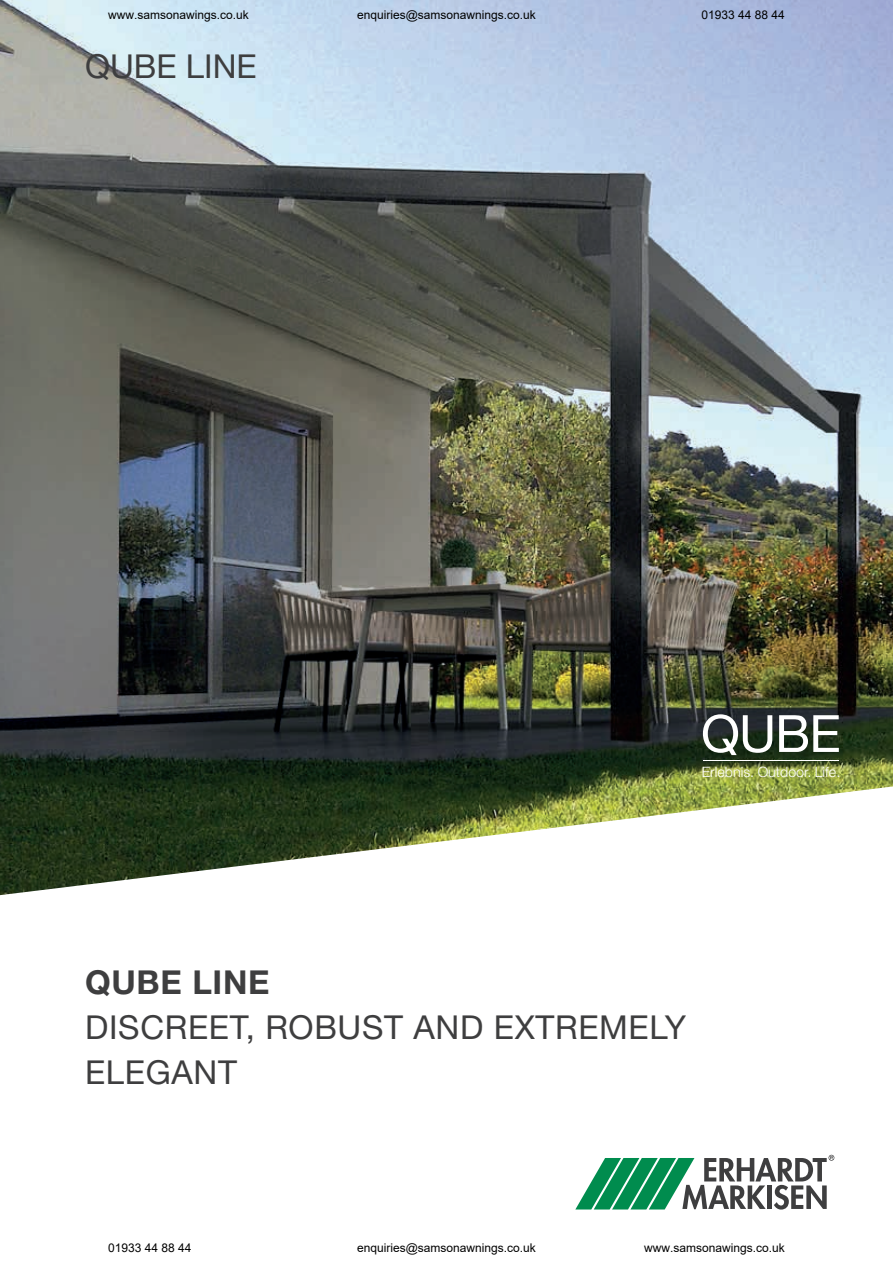
<style>
.page{position:relative;width:893px;height:1263px;background:#fff}
.page>*{position:absolute;margin:0;border:0;box-sizing:border-box;transform-origin:0 0}
.t1{font:33px/45px "Helvetica Neue LT Pro";letter-spacing:.02em;color:#3e3e3f}
.t2{font:33px "Helvetica Neue LT Pro";color:#3e3e3f}
.t3{font:700 33px "Helvetica Neue LT Pro";letter-spacing:.02em;color:#3e3e3f}
.t4{font:300 14.25px "Helvetica Neue LT Pro";color:#fff}
.t5{font:12px "Arial";color:#000}
</style>
<div class="page">
<img style="left:0;top:0;width:893px;height:895px">
<svg style="left:779px;top:715px;width:60px;height:37px"></svg>
<svg style="left:703px;top:714px;width:69px;height:41px"></svg>
<hr style="left:703px;top:760px;width:136px;height:1px;background:#fff">
<svg style="left:575px;top:1155px;width:259px;height:54px"></svg>
<p class="t5" style="left:108px;top:7px;width:142px">www.samsonawings.co.uk</p>
<p class="t5" style="left:357px;top:7px;width:180px">enquiries@samsonawnings.co.uk</p>
<p class="t5" style="left:702px;top:7px;width:85px">01933 44 88 44</p>
<h1 class="t2" style="left:85px;top:45px;width:173px">QUBE LINE</h1>
<p class="t4" style="left:702px;top:763px;width:140px">Erlebnis. Outdoor. Life.</p>
<h1 class="t3" style="left:85px;top:961px;width:186px">QUBE LINE</h1>
<h1 class="t1" style="left:85px;top:1004px;width:602px">DISCREET, ROBUST AND EXTREMELY<br>ELEGANT</h1>
<p class="t5" style="left:108px;top:1239px;width:85px">01933 44 88 44</p>
<p class="t5" style="left:357px;top:1239px;width:180px">enquiries@samsonawnings.co.uk</p>
<p class="t5" style="left:644px;top:1239px;width:142px">www.samsonawings.co.uk</p>
</div>
